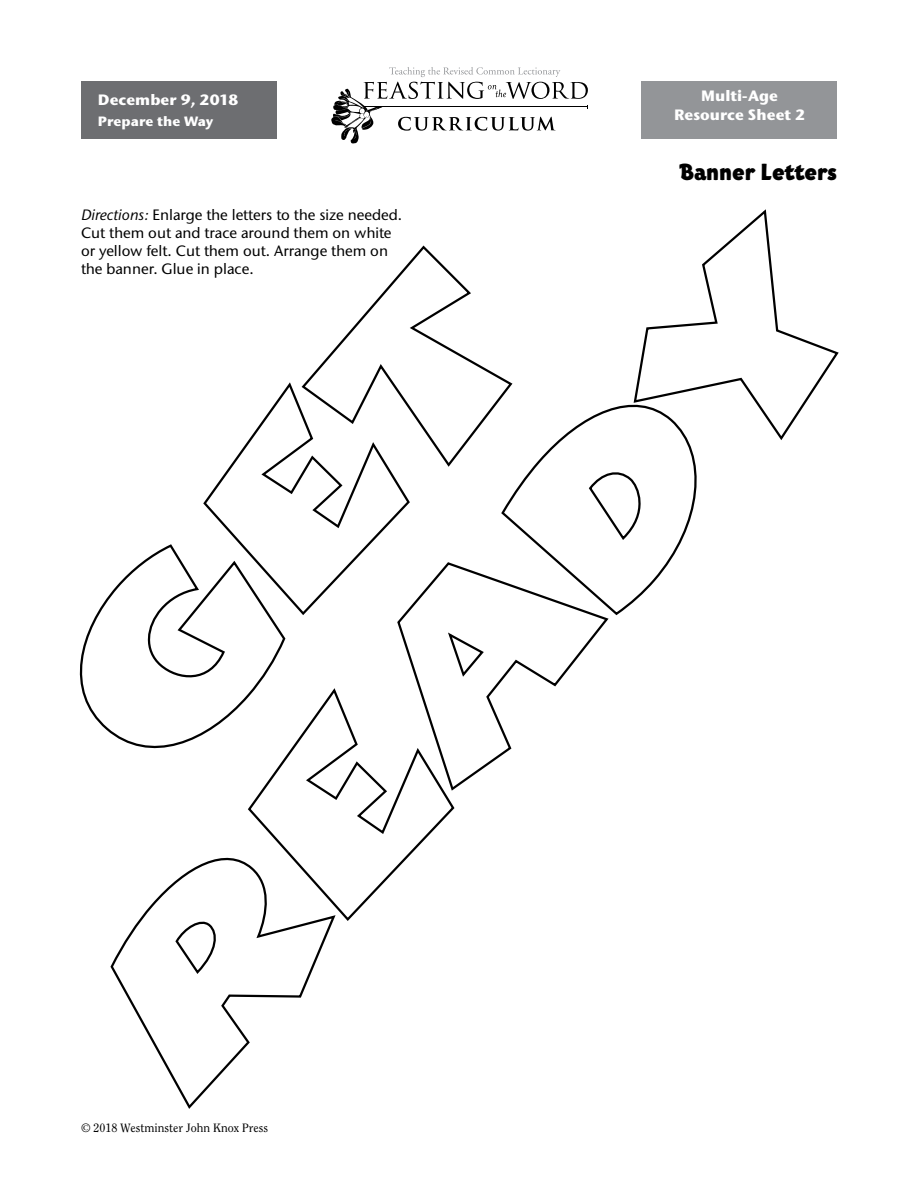
<style>
.page{position:relative;width:918px;height:1188px;background:#fff}
.page>*{position:absolute;margin:0;border:0;box-sizing:border-box;transform-origin:0 0}
.t1{font:24px "Eborg ITC Std";color:#000}
.t2{font:500 15px/18px "Stone Sans ITC Std";color:#000}
.t3{font:700 15px/18.8px "Stone Sans ITC Std";color:#fff;text-align:center}
.t4{font:700 13.5px "Stone Sans ITC Std";color:#fff}
.t5{font:12px "Clearface Std";color:#000}
.s1{font-style:italic}
</style>
<div class="page">
<div style="left:641px;top:81px;width:196px;height:57px;background:#939598"></div>
<svg style="left:331px;top:67px;width:257px;height:77px"></svg>
<div style="left:81px;top:81px;width:196px;height:57px;background:#6d6e71"></div>
<svg style="left:79px;top:544px;width:207px;height:205px"></svg>
<svg style="left:202px;top:382px;width:208px;height:235px"></svg>
<svg style="left:300px;top:245px;width:213px;height:224px"></svg>
<svg style="left:110px;top:857px;width:223px;height:252px"></svg>
<svg style="left:246px;top:686px;width:209px;height:237px"></svg>
<svg style="left:396px;top:561px;width:213px;height:231px"></svg>
<svg style="left:499px;top:388px;width:198px;height:229px"></svg>
<svg style="left:632px;top:209px;width:207px;height:232px"></svg>
<p class="t3" style="left:98px;top:90px;width:142px">December 9, 2018</p>
<p class="t4" style="left:98px;top:112px;width:117px">Prepare the Way</p>
<p class="t2" style="left:81px;top:205px;width:323px"><span class="s1">Directions:</span>Enlarge the letters to the size needed.<br>Cut them out and trace around them on white or yellow felt. Cut them out. Arrange them on the banner. Glue in place.</p>
<p class="t3" style="left:674px;top:86px;width:133px">Multi-Age<br>Resource Sheet 2</p>
<h1 class="t1" style="left:679px;top:158px;width:159px">Banner Letters</h1>
<p class="t5" style="left:81px;top:1121px;width:189px">© 2018 Westminster John Knox Press</p>
</div>
